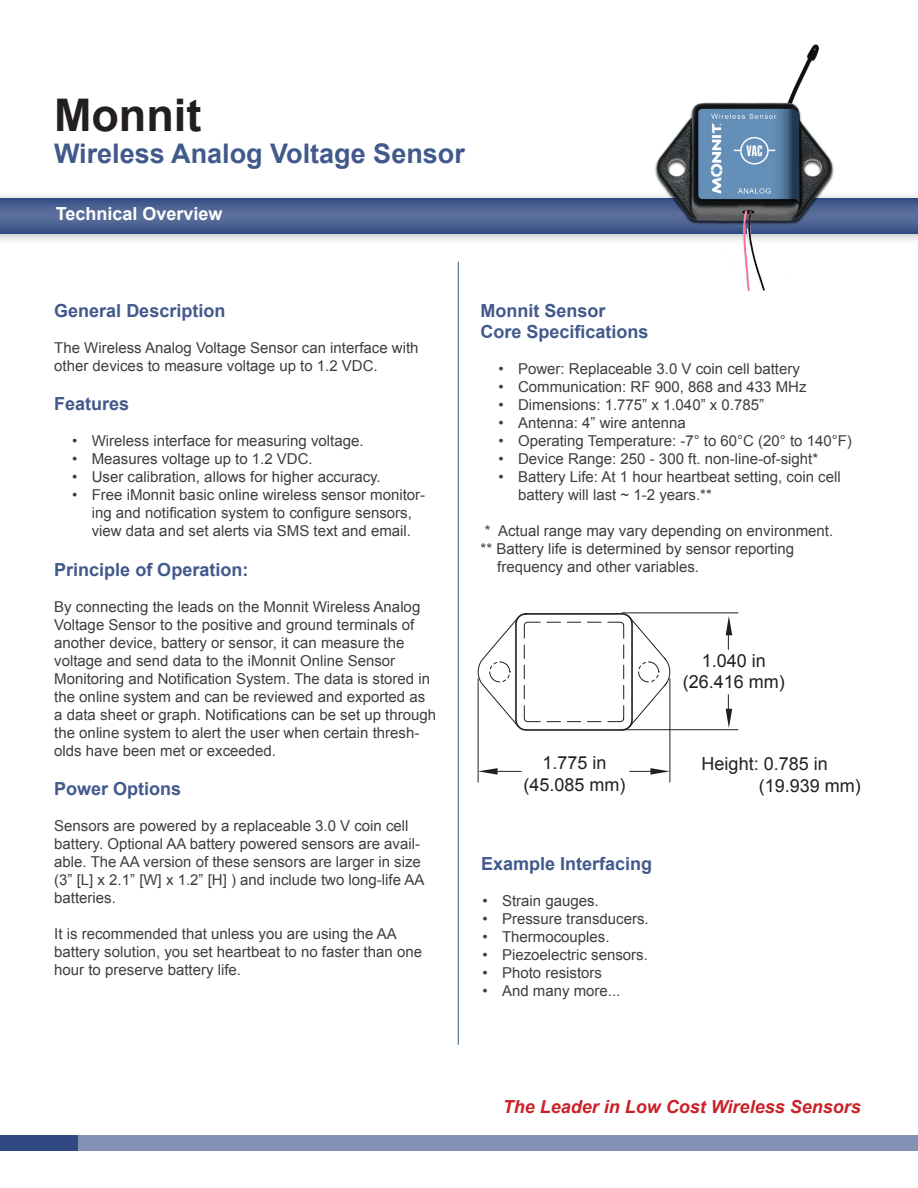
<style>
.page{position:relative;width:918px;height:1188px;background:#fff}
.page>*{position:absolute;margin:0;border:0;box-sizing:border-box;transform-origin:0 0}
.t1{font:700 45px "Arial";color:#231f20}
.t2{font:700 27px "Arial";color:#42598c}
.t3{font:700 18px "Arial";color:#42598c}
.t4{font:18px/21.6px "Arial";color:#231f20;text-align:center}
.t5{font:italic 700 18px "Arial";color:#c92128}
.t6{font:700 18px "Arial";color:#fff}
.t7{font:15px/18px "Arial";color:#3e3e3f}
</style>
<div class="page">
<div style="left:0;top:190px;width:918px;height:56px;background:#231f20;opacity:.3"></div>
<svg style="left:0;top:198px;width:918px;height:35px;background:#496091"></svg>
<img style="left:655px;top:44px;width:180px;height:247px">
<div style="left:0;top:1135px;width:918px;height:16px;background:#8392b4"></div>
<div style="left:0;top:1135px;width:78px;height:16px;background:#304982"></div>
<svg style="left:478px;top:612px;width:192px;height:120px"></svg>
<hr style="left:670px;top:679px;width:1px;height:103px;background:#231f20">
<hr style="left:478px;top:679px;width:1px;height:103px;background:#231f20">
<svg style="left:630px;top:768px;width:40px;height:7px"></svg>
<svg style="left:478px;top:768px;width:43px;height:7px"></svg>
<hr style="left:622px;top:613px;width:116px;height:1px;background:#231f20">
<hr style="left:622px;top:729px;width:116px;height:1px;background:#231f20">
<svg style="left:726px;top:616px;width:6px;height:33px"></svg>
<svg style="left:726px;top:695px;width:6px;height:33px"></svg>
<hr style="left:458px;top:262px;width:1px;height:783px;background:#335d80">
<p class="t1" style="left:54px;top:85px;width:149px">Monnit</p>
<p class="t2" style="left:54px;top:136px;width:412px">Wireless Analog Voltage Sensor</p>
<p class="t6" style="left:56px;top:202px;width:168px">Technical Overview</p>
<p class="t3" style="left:54px;top:298px;width:173px">General Description</p>
<p class="t7" style="left:54px;top:338px;width:366px">The Wireless Analog Voltage Sensor can interface with other devices to measure voltage up to 1.2 VDC.</p>
<p class="t3" style="left:54px;top:392px;width:77px">Features</p>
<p class="t7" style="left:72px;top:432px;width:293px">• Wireless interface for measuring voltage.</p>
<p class="t7" style="left:72px;top:450px;width:242px">• Measures voltage up to 1.2 VDC.</p>
<p class="t7" style="left:72px;top:468px;width:310px">• User calibration, allows for higher accuracy.</p>
<p class="t7" style="left:72px;top:486px;width:354px;text-align:center">• Free iMonnit basic online wireless sensor monitor&shy;ing and notification system to configure sensors, view data and set alerts via SMS text and email.</p>
<p class="t3" style="left:54px;top:557px;width:196px">Principle of Operation:</p>
<p class="t7" style="left:54px;top:598px;width:383px">By connecting the leads on the Monnit Wireless Analog Voltage Sensor to the positive and ground terminals of another device, battery or sensor, it can measure the voltage and send data to the iMonnit Online Sensor Monitoring and Notification System. The data is stored in the online system and can be reviewed and exported as a data sheet or graph. Notifications can be set up through the online system to alert the user when certain thresh&shy;olds have been met or exceeded.</p>
<p class="t3" style="left:54px;top:777px;width:129px">Power Options</p>
<p class="t7" style="left:54px;top:817px;width:372px">Sensors are powered by a replaceable 3.0 V coin cell battery. Optional AA battery powered sensors are avail&shy;able. The AA version of these sensors are larger in size (3” [L] x 2.1” [W] x 1.2” [H] ) and include two long-life AA batteries.</p>
<p class="t7" style="left:54px;top:925px;width:344px">It is recommended that unless you are using the AA</p>
<p class="t7" style="left:54px;top:943px;width:369px">battery solution, you set heartbeat to no faster than one hour to preserve battery life.</p>
<p class="t3" style="left:481px;top:298px;width:127px">Monnit Sensor</p>
<p class="t3" style="left:481px;top:320px;width:170px">Core Specifications</p>
<p class="t7" style="left:499px;top:360px;width:303px">• Power: Replaceable 3.0 V coin cell battery</p>
<p class="t7" style="left:499px;top:378px;width:309px">• Communication: RF 900, 868 and 433 MHz</p>
<p class="t7" style="left:499px;top:396px;width:267px">• Dimensions: 1.775” x 1.040” x 0.785”</p>
<p class="t7" style="left:499px;top:414px;width:189px">• Antenna: 4” wire antenna</p>
<p class="t7" style="left:499px;top:432px;width:355px">• Operating Temperature: -7° to 60°C (20° to 140°F)</p>
<p class="t7" style="left:499px;top:450px;width:321px">• Device Range: 250 - 300 ft. non-line-of-sight*</p>
<p class="t7" style="left:518px;top:468px;width:324px;text-indent:-20px">• Battery Life: At 1 hour heartbeat setting, coin cell battery will last ~ 1-2 years.**</p>
<p class="t7" style="left:485px;top:522px;width:350px">* Actual range may vary depending on environment.</p>
<p class="t7" style="left:481px;top:540px;width:315px">** Battery life is determined by sensor reporting</p>
<p class="t7" style="left:497px;top:558px;width:203px">frequency and other variables.</p>
<p class="t4" style="left:523px;top:752px;width:104px">1.775 in (45.085 mm)</p>
<p class="t3" style="left:481px;top:851px;width:173px">Example Interfacing</p>
<p class="t7" style="left:483px;top:891px;width:118px">• Strain gauges.</p>
<p class="t7" style="left:483px;top:909px;width:168px">• Pressure transducers.</p>
<p class="t7" style="left:483px;top:927px;width:129px">• Thermocouples.</p>
<p class="t7" style="left:483px;top:945px;width:167px">• Piezoelectric sensors.</p>
<p class="t7" style="left:483px;top:963px;width:121px">• Photo resistors</p>
<p class="t7" style="left:483px;top:981px;width:139px">• And many more...</p>
<p class="t4" style="left:683px;top:650px;width:104px">1.040 in (26.416 mm)</p>
<p class="t4" style="left:759px;top:753px;width:104px;text-align:left;text-indent:-57px">Height: 0.785 in (19.939 mm)</p>
<p class="t5" style="left:503px;top:1095px;width:359px">The Leader in Low Cost Wireless Sensors</p>
</div>
